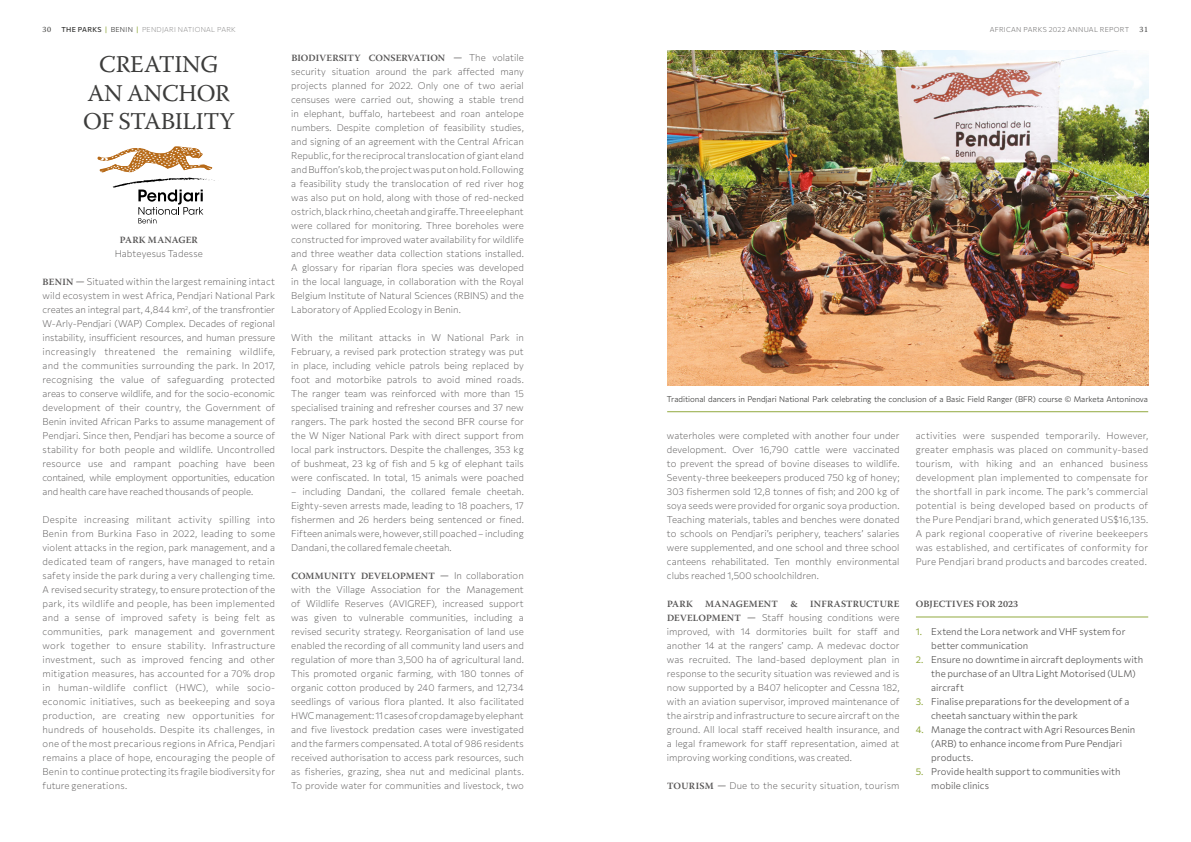
<style>
.page{position:relative;width:1191px;height:842px;background:#fff}
.page>*{position:absolute;margin:0;border:0;box-sizing:border-box;transform-origin:0 0}
.t1{font:24px/28.1px "Warnock Pro";letter-spacing:-.015em;color:#3c3c3b;text-align:center}
.t2{font:100 9.5px/14px "Commissioner";letter-spacing:.005em;color:#555454;text-align:justify}
.t3{font:600 9.5px "Warnock Pro";letter-spacing:.015em;color:#555454}
.t4{font:100 9.5px "Commissioner";letter-spacing:.025em;color:#555454}
.t5{font:100 8px "Commissioner";color:#3c3c3b}
.t6{font:8px "Warnock Pro";color:#3c3c3b}
.t7{font:100 7px "Commissioner";letter-spacing:.04em;color:#818080}
.s1{color:#3c3c3b}
.s2{color:#91a93f}
.s3{font-family:"Warnock Pro";font-weight:600}
.s4{font-family:"Commissioner";font-weight:100}
</style>
<div class="page">
<svg style="left:97px;top:146px;width:118px;height:77px"></svg>
<img style="left:667px;top:51px;width:481px;height:335px">
<hr style="left:916px;top:617px;width:232px;height:1px;background:#91a93f">
<hr style="left:667px;top:411px;width:481px;height:1px;background:#91a93f">
<p class="t7" style="left:62px;top:24px;width:176px"><span class="s1">THE PARKS</span> <span class="s2">|</span> <span class="s1">BENIN</span> <span class="s2">|</span> PENDJARI NATIONAL PARK</p>
<p class="t7" style="left:989px;top:24px;width:141px">AFRICAN PARKS 2022 ANNUAL REPORT</p>
<p class="t6" style="left:43px;top:24px;width:10px">30</p>
<p class="t6" style="left:1139px;top:24px;width:10px">31</p>
<h1 class="t1" style="left:83px;top:50px;width:153px">CREATING<br>AN ANCHOR<br>OF STABILITY</h1>
<p class="t3" style="left:120px;top:234px;width:79px">PARK MANAGER</p>
<p class="t2" style="left:115px;top:246px;width:90px">Habteyesus Tadesse</p>
<p class="t2" style="left:43px;top:274px;width:234px"><span class="s3">BENIN —</span> Situated within the largest remaining intact wild ecosystem in west Africa, Pendjari National Park creates an integral part, 4,844 km<sup>2</sup>, of the transfrontier W-Arly-Pendjari (WAP) Complex. Decades of regional instability, insufficient resources, and human pressure increasingly threatened the remaining wildlife, and the communities surrounding the park. In 2017, recognising the value of safeguarding protected areas to conserve wildlife, and for the socio-economic development of their country, the Government of Benin invited African Parks to assume management of Pendjari. Since then, Pendjari has become a source of stability for both people and wildlife. Uncontrolled resource use and rampant poaching have been contained, while employment opportunities, education and health care have reached thousands of people.</p>
<p class="t2" style="left:43px;top:512px;width:234px">Despite increasing militant activity spilling into Benin from Burkina Faso in 2022, leading to some violent attacks in the region, park management, and a dedicated team of rangers, have managed to retain safety inside the park during a very challenging time.<br>A revised security strategy, to ensure protection of the park, its wildlife and people, has been implemented and a sense of improved safety is being felt as communities, park management and government work together to ensure stability. Infrastructure investment, such as improved fencing and other mitigation measures, has accounted for a 70% drop in human-wildlife conflict (HWC), while socio&shy;economic initiatives, such as beekeeping and soya production, are creating new opportunities for hundreds of households. Despite its challenges, in one of the most precarious regions in Africa, Pendjari remains a place of hope, encouraging the people of Benin to continue protecting its fragile biodiversity for future generations.</p>
<p class="t3" style="left:291px;top:52px;width:234px">BIODIVERSITY CONSERVATION — <span class="s4">The volatile</span></p>
<p class="t2" style="left:291px;top:64px;width:234px">security situation around the park affected many projects planned for 2022. Only one of two aerial censuses were carried out, showing a stable trend in elephant, buffalo, hartebeest and roan antelope numbers. Despite completion of feasibility studies, and signing of an agreement with the Central African Republic, for the reciprocal translocation of giant eland and Buffon’s kob, the project was put on hold. Following a feasibility study the translocation of red river hog was also put on hold, along with those of red-necked ostrich, black rhino, cheetah and giraffe. Three elephant were collared for monitoring. Three boreholes were constructed for improved water availability for wildlife and three weather data collection stations installed.<br>A glossary for riparian flora species was developed in the local language, in collaboration with the Royal Belgium Institute of Natural Sciences (RBINS) and the Laboratory of Applied Ecology in Benin.</p>
<p class="t2" style="left:291px;top:330px;width:234px">With the militant attacks in W National Park in February, a revised park protection strategy was put in place, including vehicle patrols being replaced by foot and motorbike patrols to avoid mined roads.<br>The ranger team was reinforced with more than 15 specialised training and refresher courses and 37 new rangers. The park hosted the second BFR course for the W Niger National Park with direct support from local park instructors. Despite the challenges, 353 kg of bushmeat, 23 kg of fish and 5 kg of elephant tails were confiscated. In total, 15 animals were poached</p>
<p class="t2" style="left:291px;top:484px;width:234px">– including Dandani, the collared female cheetah.<br>Eighty-seven arrests made, leading to 18 poachers, 17 fishermen and 26 herders being sentenced or fined.<br>Fifteen animals were, however, still poached – including Dandani, the collared female cheetah.</p>
<p class="t3" style="left:291px;top:570px;width:234px">COMMUNITY DEVELOPMENT — <span class="s4">In collaboration</span></p>
<p class="t2" style="left:291px;top:582px;width:234px">with the Village Association for the Management of Wildlife Reserves (AVIGREF), increased support was given to vulnerable communities, including a revised security strategy. Reorganisation of land use enabled the recording of all community land users and regulation of more than 3,500 ha of agricultural land.<br>This promoted organic farming, with 180 tonnes of organic cotton produced by 240 farmers, and 12,734 seedlings of various flora planted. It also facilitated HWC management: 11 cases of crop damage by elephant and five livestock predation cases were investigated and the farmers compensated. A total of 986 residents received authorisation to access park resources, such as fisheries, grazing, shea nut and medicinal plants.<br>To provide water for communities and livestock, two</p>
<p class="t5" style="left:667px;top:393px;width:482px">Traditional dancers in Pendjari National Park celebrating the conclusion of a Basic Field Ranger (BFR) course © Marketa Antoninova</p>
<p class="t2" style="left:667px;top:428px;width:234px">waterholes were completed with another four under development. Over 16,790 cattle were vaccinated to prevent the spread of bovine diseases to wildlife.<br>Seventy-three beekeepers produced 750 kg of honey; 303 fishermen sold 12,8 tonnes of fish; and 200 kg of soya seeds were provided for organic soya production.<br>Teaching materials, tables and benches were donated to schools on Pendjari’s periphery, teachers’ salaries were supplemented, and one school and three school canteens rehabilitated. Ten monthly environmental clubs reached 1,500 schoolchildren.</p>
<p class="t3" style="left:667px;top:598px;width:27px">PARK</p>
<p class="t3" style="left:705px;top:598px;width:74px">MANAGEMENT</p>
<p class="t3" style="left:790px;top:598px;width:9px">&amp;</p>
<p class="t3" style="left:810px;top:598px;width:91px">INFRASTRUCTURE</p>
<p class="t2" style="left:667px;top:610px;width:234px"><span class="s3">DEVELOPMENT —</span> Staff housing conditions were improved, with 14 dormitories built for staff and another 14 at the rangers’ camp. A medevac doctor was recruited. The land-based deployment plan in response to the security situation was reviewed and is now supported by a B407 helicopter and Cessna 182, with an aviation supervisor, improved maintenance of the airstrip and infrastructure to secure aircraft on the ground. All local staff received health insurance, and a legal framework for staff representation, aimed at improving working conditions, was created.</p>
<p class="t4" style="left:667px;top:778px;width:234px"><span class="s3">TOURISM —</span> Due to the security situation, tourism</p>
<p class="t2" style="left:915px;top:428px;width:234px">activities were suspended temporarily. However, greater emphasis was placed on community-based tourism, with hiking and an enhanced business development plan implemented to compensate for the shortfall in park income. The park’s commercial potential is being developed based on products of the Pure Pendjari brand, which generated US$16,135.<br>A park regional cooperative of riverine beekeepers was established, and certificates of conformity for Pure Pendjari brand products and barcodes created.</p>
<p class="t3" style="left:915px;top:598px;width:104px">OBJECTIVES FOR 2023</p>
<p class="t2" style="left:931px;top:624px;width:196px;text-indent:-16px"><span class="s2">1.</span> Extend the Lora network and VHF system for better communication</p>
<p class="t2" style="left:931px;top:652px;width:213px;text-align:left;text-indent:-16px"><span class="s2">2.</span> Ensure no downtime in aircraft deployments with the purchase of an Ultra Light Motorised (ULM) aircraft</p>
<p class="t2" style="left:931px;top:694px;width:200px;text-indent:-16px"><span class="s2">3.</span> Finalise preparations for the development of a cheetah sanctuary within the park</p>
<p class="t2" style="left:931px;top:722px;width:205px;text-align:left;text-indent:-16px"><span class="s2">4.</span> Manage the contract with Agri Resources Benin (ARB) to enhance income from Pure Pendjari products.</p>
<p class="t2" style="left:931px;top:764px;width:191px;text-indent:-16px"><span class="s2">5.</span> Provide health support to communities with mobile clinics</p>
</div>
